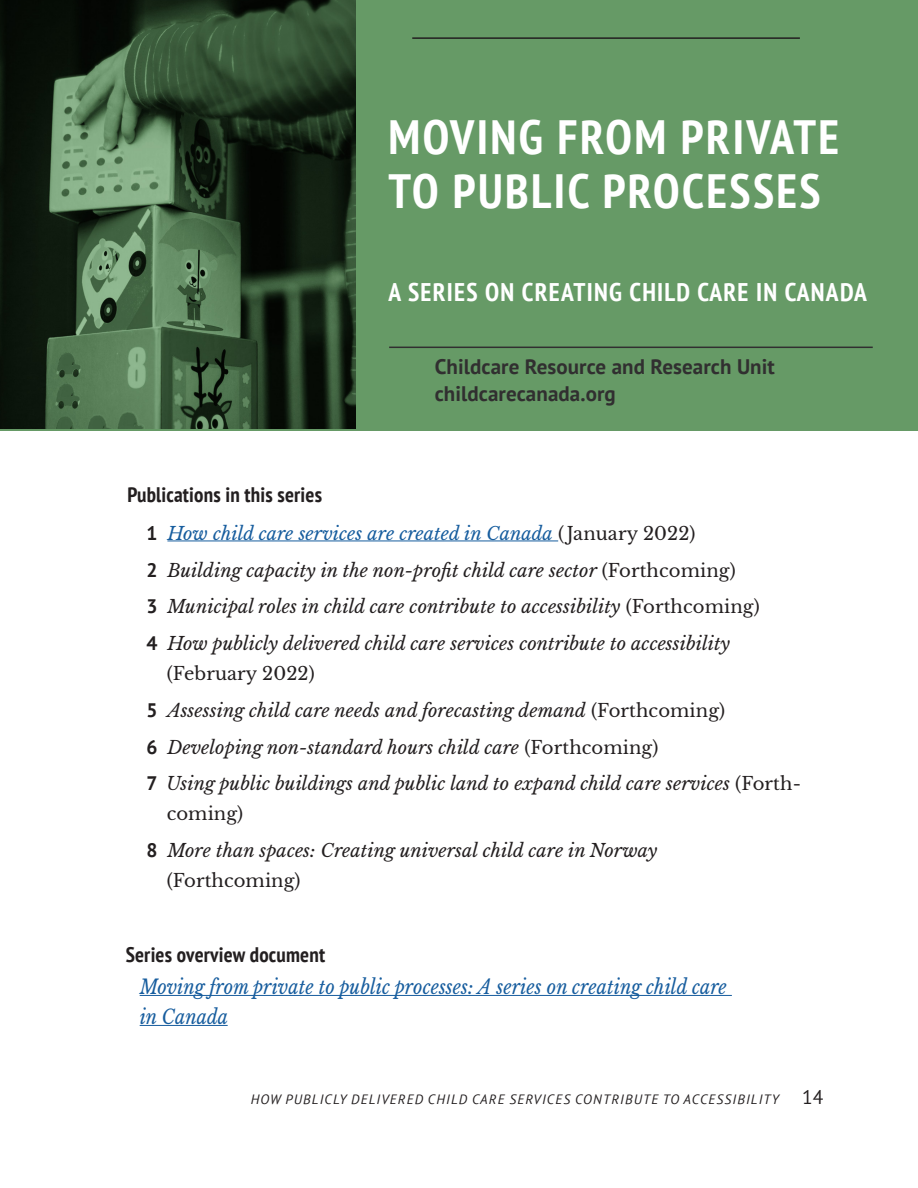
<style>
.page{position:relative;width:918px;height:1188px;background:#fff}
.page>*{position:absolute;margin:0;border:0;box-sizing:border-box;transform-origin:0 0}
.t1{font:700 condensed 48px/54px "PT Sans";letter-spacing:.05em;color:#fff}
.t2{font:700 condensed 25.5px "PT Sans";letter-spacing:.05em;color:#fff}
.t3{font:700 21px/27px "PT Sans";letter-spacing:.005em;color:#312f30}
.h3_para{font:700 condensed 21px "PT Sans";letter-spacing:.01em;color:#231f20}
.t4{font:italic 19.8px/30px "Libre Baskerville";letter-spacing:.005em;color:#175d9e;scale:.91 1}
.t5{font:italic 18px/30px "Libre Baskerville";letter-spacing:.005em;color:#231f20}
.t6{font:italic 18px "Libre Baskerville";letter-spacing:.005em;color:#175d9e}
.t7{font:italic 13.5px "PT Sans";letter-spacing:.085em;color:#231f20}
.s1{font-family:"PT Sans";font-weight:700;font-style:normal;font-size:19.5px;color:#231f20}
.s2{font-style:normal;color:#231f20}
.s3{font-family:"PT Sans";font-weight:700;font-style:normal;font-size:19.5px}
.s4{font-style:normal}
.s5{font-style:normal;font-size:19.5px}
</style>
<div class="page">
<div style="left:0;top:0;width:918px;height:430px;background:#669a66"></div>
<img style="left:0;top:0;width:355px;height:429px">
<hr style="left:389px;top:347px;width:484px;height:1px;background:#312f30">
<hr style="left:412px;top:37px;width:388px;height:2px;background:#231f20">
<hr style="left:167px;top:541px;width:391px;height:1px;background:#175d9e">
<hr style="left:140px;top:995px;width:592px;height:1px;background:#175d9e">
<hr style="left:140px;top:1025px;width:88px;height:1px;background:#175d9e">
<p class="t1" style="left:388px;top:110px;width:452px">MOVING FROM PRIVATE<br>TO PUBLIC PROCESSES</p>
<p class="t2" style="left:388px;top:275px;width:480px">A SERIES ON CREATING CHILD CARE IN CANADA</p>
<p class="h3_para" style="left:127px;top:480px;width:196px">Publications in this series</p>
<p class="t3" style="left:435px;top:353px;width:342px">Childcare Resource and Research Unit childcarecanada.org</p>
<p class="t6" style="left:146px;top:522px;width:551px"><span class="s1">1</span> How child care services are created in Canada <span class="s2">(January 2022)</span></p>
<p class="t5" style="left:146px;top:555px;width:591px"><span class="s3">2</span> Building capacity in the non-profit child care sector <span class="s4">(Forthcoming)</span></p>
<p class="t5" style="left:146px;top:592px;width:615px"><span class="s3">3</span> Municipal roles in child care contribute to accessibility <span class="s4">(Forthcoming)</span></p>
<p class="t5" style="left:167px;top:629px;width:565px;text-indent:-20px"><span class="s3">4</span> How publicly delivered child care services contribute to accessibility <span class="s4">(February 2022)</span></p>
<p class="t5" style="left:146px;top:695px;width:580px"><span class="s3">5</span> Assessing child care needs and forecasting demand <span class="s4">(Forthcoming)</span></p>
<p class="t5" style="left:146px;top:732px;width:513px"><span class="s3">6</span> Developing non-standard hours child care <span class="s4">(Forthcoming)</span></p>
<p class="t5" style="left:167px;top:769px;width:636px;text-indent:-20px"><span class="s3">7</span> Using public buildings and public land to expand child care services <span class="s4">(Forth&shy;coming)</span></p>
<p class="t5" style="left:167px;top:836px;width:492px;text-indent:-20px"><span class="s3">8</span> More than spaces: Creating universal child care in Norway <span class="s4">(Forthcoming)</span></p>
<p class="h3_para" style="left:126px;top:940px;width:201px">Series overview document</p>
<p class="t4" style="left:140px;top:972px;width:647px">Moving from private to public processes: A series on creating child care in Canada</p>
<p class="t7" style="left:251px;top:1090px;width:574px">HOW PUBLICLY DELIVERED CHILD CARE SERVICES CONTRIBUTE TO ACCESSIBILITY <span class="s5">14</span></p>
</div>
